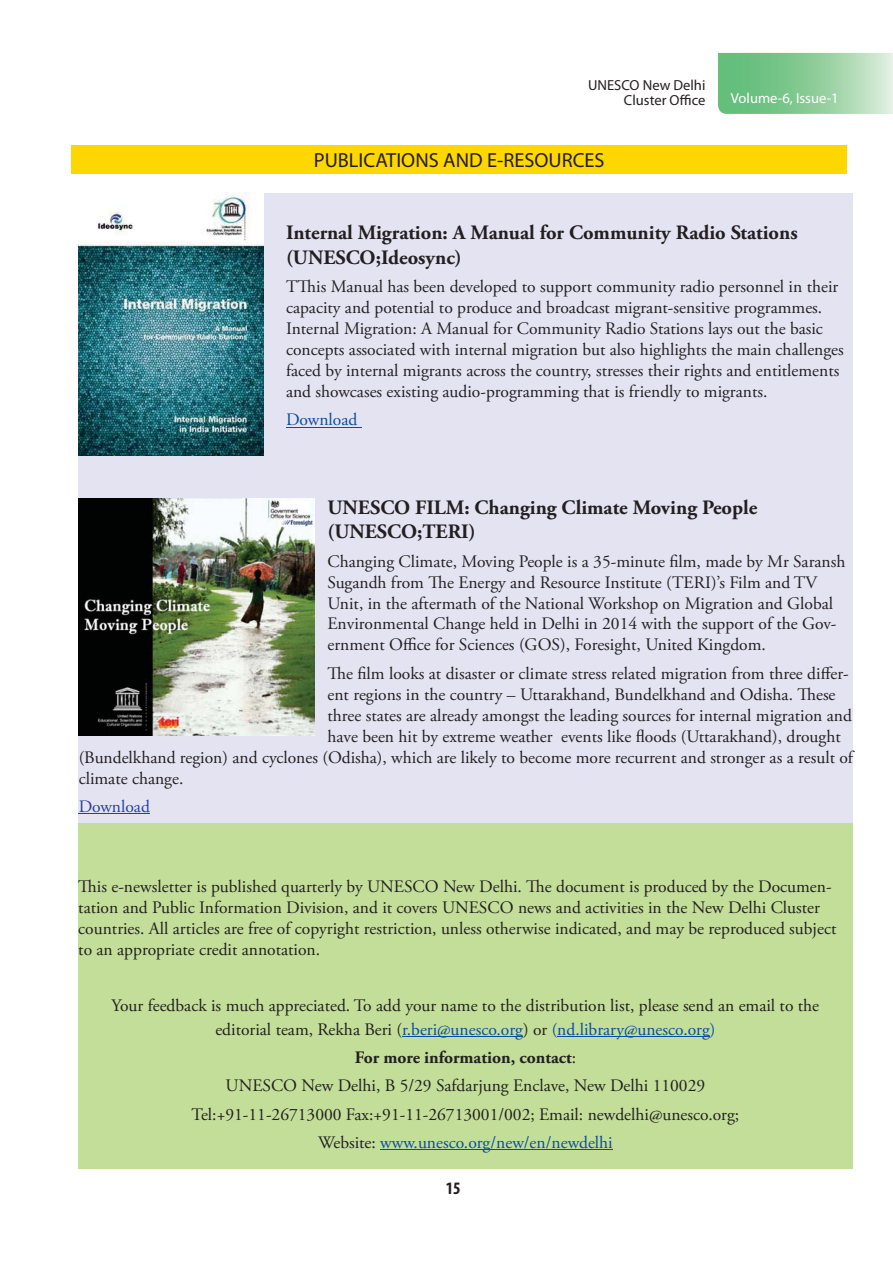
<style>
.page{position:relative;width:893px;height:1263px;background:#fff}
.page>*{position:absolute;margin:0;border:0;box-sizing:border-box;transform-origin:0 0}
.t1{font:700 20.4px/24.5px "Adobe Garamond Pro";color:#231f20}
.t2{font:20.4px "Myriad Pro";color:#231f20}
.t3{font:17.55px/21px "Adobe Garamond Pro";color:#231f20}
.t4{font:17.55px "Adobe Garamond Pro";color:#094ca1}
.t5{font:17.55px "Adobe Garamond Pro";color:#27429b}
.t6{font:700 condensed 17.55px "Myriad Pro";color:#231f20}
.t7{font:14.55px/14.5px "Myriad Pro";color:#231f20;text-align:right}
.t8{font:14.55px "Myriad Pro";color:#fff}
.s1{color:#094ca1}
.s2{font-weight:700}
</style>
<div class="page">
<svg style="left:409px;top:1168px;width:74px;height:1px"></svg>
<svg style="left:718px;top:53px;width:175px;height:61px;background:#91cf9e"></svg>
<div style="left:72px;top:145px;width:775px;height:29px;background:#fed600"></div>
<div style="left:79px;top:193px;width:774px;height:630px;background:#e4e3f2"></div>
<hr style="left:286px;top:427px;width:76px;height:1px;background:#094ca1">
<hr style="left:79px;top:813px;width:71px;height:1px;background:#27429b">
<img style="left:79px;top:193px;width:185px;height:262px">
<div style="left:78px;top:823px;width:774px;height:345px;background:#c2de99"></div>
<hr style="left:402px;top:1036px;width:121px;height:1px;background:#094ca1">
<hr style="left:557px;top:1036px;width:153px;height:1px;background:#094ca1">
<hr style="left:380px;top:1149px;width:233px;height:1px;background:#094ca1">
<img style="left:78px;top:499px;width:236px;height:236px">
<p class="t7" style="left:588px;top:79px;width:119px">UNESCO New Delhi<br>Cluster Office</p>
<p class="t2" style="left:314px;top:152px;width:292px">PUBLICATIONS AND E-RESOURCES</p>
<p class="t8" style="left:731px;top:92px;width:109px">Volume-6, Issue-1</p>
<p class="t1" style="left:286px;top:222px;width:513px">Internal Migration: A Manual for Community Radio Stations (UNESCO;Ideosync)</p>
<p class="t3" style="left:286px;top:277px;width:559px">TThis Manual has been developed to support community radio personnel in their capacity and potential to produce and broadcast migrant-sensitive programmes.<br>Internal Migration: A Manual for Community Radio Stations lays out the basic concepts associated with internal migration but also highlights the main challenges faced by internal migrants across the country, stresses their rights and entitlements and showcases existing audio-programming that is friendly to migrants.</p>
<p class="t4" style="left:286px;top:412px;width:73px">Download</p>
<p class="t1" style="left:327px;top:496px;width:431px">UNESCO FILM: Changing Climate Moving People (UNESCO;TERI)</p>
<p class="t3" style="left:327px;top:552px;width:519px">Changing Climate, Moving People is a 35-minute film, made by Mr Saransh Sugandh from The Energy and Resource Institute (TERI)’s Film and TV Unit, in the aftermath of the National Workshop on Migration and Global Environmental Change held in Delhi in 2014 with the support of the Gov&shy;ernment Office for Sciences (GOS), Foresight, United Kingdom.</p>
<p class="t3" style="left:327px;top:664px;width:523px">The film looks at disaster or climate stress related migration from three differ-</p>
<p class="t3" style="left:327px;top:685px;width:509px">ent regions in the country – Uttarakhand, Bundelkhand and Odisha. These</p>
<p class="t3" style="left:327px;top:706px;width:526px">three states are already amongst the leading sources for internal migration and</p>
<p class="t3" style="left:327px;top:727px;width:515px">have been hit by extreme weather events like floods (Uttarakhand), drought</p>
<p class="t3" style="left:79px;top:748px;width:776px">(Bundelkhand region) and cyclones (Odisha), which are likely to become more recurrent and stronger as a result of</p>
<p class="t3" style="left:79px;top:769px;width:106px">climate change.</p>
<p class="t5" style="left:79px;top:799px;width:73px">Download</p>
<p class="t3" style="left:78px;top:877px;width:759px">This e-newsletter is published quarterly by UNESCO New Delhi. The document is produced by the Documen&shy;tation and Public Information Division, and it covers UNESCO news and activities in the New Delhi Cluster countries. All articles are free of copyright restriction, unless otherwise indicated, and may be reproduced subject to an appropriate credit annotation.</p>
<p class="t3" style="left:112px;top:995px;width:709px;line-height:23.2px;text-align:center">Your feedback is much appreciated. To add your name to the distribution list, please send an email to the editorial team, Rekha Beri (<span class="s1">r.beri@unesco.org</span>) or <span class="s1">(nd.library@unesco.org)</span></p>
<p class="t3" style="left:192px;top:1044px;width:549px;line-height:28.3px;text-align:center"><span class="s2">For more information, contact</span>:<br>UNESCO New Delhi, B 5/29 Safdarjung Enclave, New Delhi 110029<br>Tel:+91-11-26713000 Fax:+91-11-26713001/002; Email: newdelhi@unesco.org; Website: <span class="s1">www.unesco.org/new/en/newdelhi</span></p>
<p class="t6" style="left:446px;top:1178px;width:16px">15</p>
</div>
